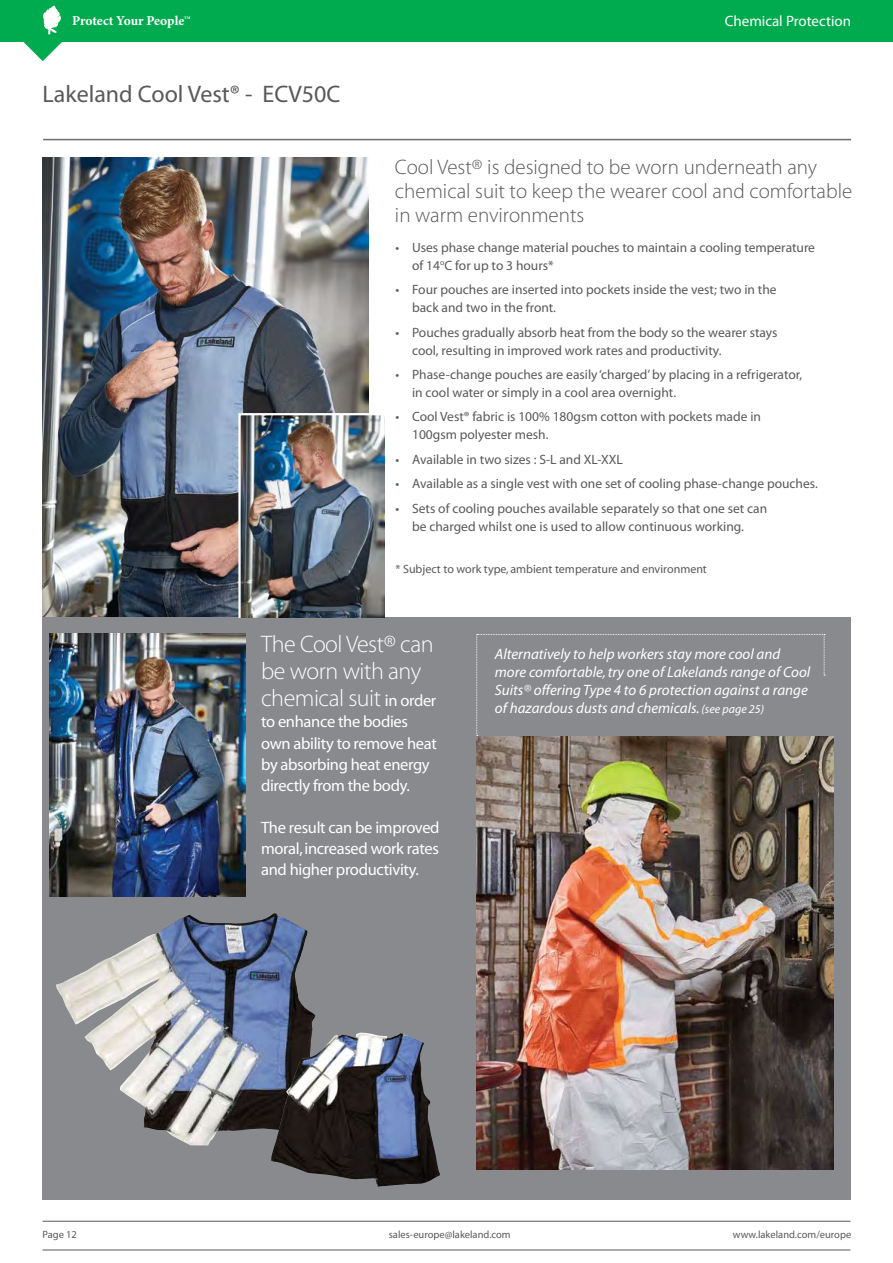
<style>
.page{position:relative;width:893px;height:1263px;background:#fff}
.page>*{position:absolute;margin:0;border:0;box-sizing:border-box;transform-origin:0 0}
.t1{font:300 24px/27px "Myriad";letter-spacing:-.02em;color:#fff}
.t2{font:24px "Myriad Pro";color:#58595b}
.t3{font:300 21px/24px "Myriad";color:#58595b}
.t4{font:16.5px/21px "Myriad";letter-spacing:-.02em;color:#fff}
.t5{font:italic 15px/18px "Myriad";color:#fff}
.t6{font:15px "Myriad Pro";color:#fff}
.t7{font:13.5px/18px "Myriad Pro";color:#58595b}
.t8{font:700 13.5px "Minion Pro";letter-spacing:-.01em;color:#fff}
.t9{font:12px "Myriad";color:#58595b}
.t10{font:10.5px "Myriad Pro";color:#58595b}
.t11{font:700 4.05px "Minion Pro";color:#fff}
.s1{font-weight:400;font-size:16.5px}
.s2{font-size:12px}
</style>
<div class="page">
<hr style="left:43px;top:1221px;width:807px;height:1px;background:#58595b">
<hr style="left:43px;top:1249px;width:807px;height:1px;background:#58595b">
<div style="left:0;top:0;width:893px;height:42px;background:#00ab4f"></div>
<svg style="left:23px;top:6px;width:39px;height:55px"></svg>
<img style="left:43px;top:157px;width:325px;height:461px">
<div style="left:42px;top:618px;width:808px;height:582px;background:#888a8d"></div>
<hr style="left:43px;top:139px;width:808px;height:1px;background:#6d6e71">
<img style="left:49px;top:634px;width:196px;height:262px">
<img style="left:56px;top:913px;width:259px;height:232px">
<img style="left:271px;top:1033px;width:169px;height:154px">
<img style="left:477px;top:736px;width:356px;height:433px">
<img style="left:237px;top:412px;width:150px;height:206px">
<svg style="left:476px;top:634px;width:349px;height:102px"></svg>
<p class="t8" style="left:72px;top:12px;width:114px">Protect Your People</p>
<p class="t11" style="left:184px;top:14px;width:8px">TM</p>
<p class="t6" style="left:725px;top:11px;width:128px">Chemical Protection</p>
<h1 class="t2" style="left:43px;top:79px;width:299px">Lakeland Cool Vest® - ECV50C</h1>
<h2 class="t3" style="left:395px;top:156px;width:459px">Cool Vest® is designed to be worn underneath any chemical suit to keep the wearer cool and comfortable in warm environments</h2>
<p class="t7" style="left:412px;top:238px;width:404px;text-indent:-16px">• Uses phase change material pouches to maintain a cooling temperature of 14<sup>o</sup>C for up to 3 hours*</p>
<p class="t7" style="left:412px;top:280px;width:366px;text-indent:-16px">• Four pouches are inserted into pockets inside the vest; two in the back and two in the front.</p>
<p class="t7" style="left:412px;top:323px;width:367px;text-indent:-16px">• Pouches gradually absorb heat from the body so the wearer stays cool, resulting in improved work rates and productivity.</p>
<p class="t7" style="left:412px;top:365px;width:392px;text-indent:-16px">• Phase-change pouches are easily ‘charged’ by placing in a refrigerator, in cool water or simply in a cool area overnight.</p>
<p class="t7" style="left:412px;top:408px;width:350px;text-indent:-16px">• Cool Vest® fabric is 100% 180gsm cotton with pockets made in<br>100gsm polyester mesh.</p>
<p class="t7" style="left:396px;top:450px;width:229px">• Available in two sizes : S-L and XL-XXL</p>
<p class="t7" style="left:396px;top:474px;width:424px">• Available as a single vest with one set of cooling phase-change pouches.</p>
<p class="t7" style="left:396px;top:499px;width:373px;text-align:center">• Sets of cooling pouches available separately so that one set can be charged whilst one is used to allow continuous working.</p>
<p class="t9" style="left:396px;top:563px;width:313px">* Subject to work type, ambient temperature and environment</p>
<h1 class="t1" style="left:261px;top:632px;width:177px">The Cool Vest® can be worn with any chemical suit <span class="s1">in order</span></h1>
<p class="t4" style="left:261px;top:712px;width:177px">to enhance the bodies own ability to remove heat by absorbing heat energy directly from the body.</p>
<p class="t4" style="left:261px;top:817px;width:180px;text-align:justify">The result can be improved moral, increased work rates and higher productivity.</p>
<p class="t5" style="left:495px;top:645px;width:317px">Alternatively to help workers stay more cool and more comfortable, try one of Lakelands range of Cool Suits® offering Type 4 to 6 protection against a range of hazardous dusts and chemicals. <span class="s2">(see page 25)</span></p>
<p class="t10" style="left:43px;top:1227px;width:36px">Page 12</p>
<p class="t10" style="left:389px;top:1227px;width:123px">sales-europe@lakeland.com</p>
<p class="t10" style="left:733px;top:1227px;width:120px">www.lakeland.com/europe</p>
</div>
